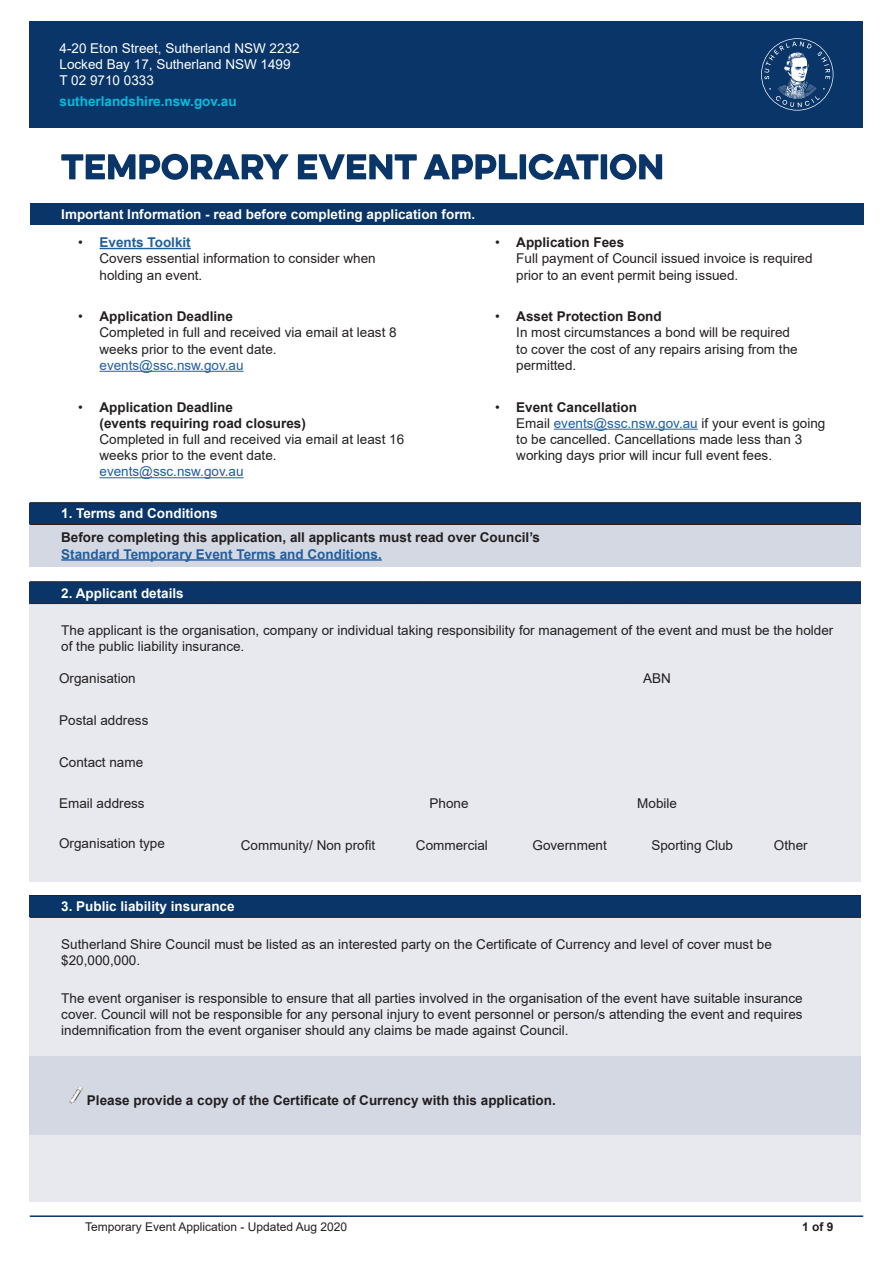
<style>
.page{position:relative;width:893px;height:1263px;background:#fff}
.page>*{position:absolute;margin:0;border:0;box-sizing:border-box;transform-origin:0 0}
.t1{font:13.5px/16.2px "Arial";color:#231f20}
.t2{font:700 13.5px/16.2px "Arial";color:#231f20}
.t3{font:700 13.5px "Arial";color:#fff}
.t4{font:13.5px/16.2px "Arial";color:#fff}
.t5{font:700 13.5px "Arial";color:#00bfdf}
.t6{font:12px "Arial";color:#231f20}
.t7{font:700 12px "Arial";color:#231f20}
.s1{font-weight:700}
.s2{font-weight:700;color:#215e9e}
.s3{color:#215e9e}
</style>
<div class="page">
<hr style="left:30px;top:1215px;width:833px;height:2px;background:#093569">
<div style="left:30px;top:21px;width:833px;height:107px;background:#093569"></div>
<svg style="left:761px;top:38px;width:72px;height:73px"></svg>
<svg style="left:61px;top:154px;width:601px;height:26px"></svg>
<div style="left:30px;top:203px;width:833px;height:21px;background:#093569"></div>
<hr style="left:100px;top:248px;width:91px;height:1px;background:#215e9e">
<hr style="left:100px;top:371px;width:144px;height:1px;background:#215e9e">
<hr style="left:100px;top:477px;width:144px;height:1px;background:#215e9e">
<hr style="left:554px;top:429px;width:144px;height:1px;background:#215e9e">
<div style="left:30px;top:581px;width:831px;height:301px;background:#e7e9ef"></div>
<div style="left:30px;top:582px;width:831px;height:21px;background:#093569"></div>
<svg style="left:30px;top:581px;width:29px;height:1px"></svg>
<hr style="left:59px;top:581px;width:104px;height:1px;background:#231f20">
<hr style="left:163px;top:581px;width:52px;height:1px;background:#231f20">
<hr style="left:215px;top:581px;width:208px;height:1px;background:#231f20">
<hr style="left:423px;top:581px;width:52px;height:1px;background:#231f20">
<hr style="left:475px;top:581px;width:156px;height:1px;background:#231f20">
<hr style="left:631px;top:581px;width:52px;height:1px;background:#231f20">
<hr style="left:683px;top:581px;width:178px;height:1px;background:#231f20">
<svg style="left:30px;top:603px;width:29px;height:1px"></svg>
<hr style="left:59px;top:603px;width:104px;height:1px;background:#231f20">
<hr style="left:163px;top:603px;width:52px;height:1px;background:#231f20">
<hr style="left:215px;top:603px;width:208px;height:1px;background:#231f20">
<hr style="left:423px;top:603px;width:52px;height:1px;background:#231f20">
<hr style="left:475px;top:603px;width:156px;height:1px;background:#231f20">
<hr style="left:631px;top:603px;width:52px;height:1px;background:#231f20">
<hr style="left:683px;top:603px;width:178px;height:1px;background:#231f20">
<div style="left:30px;top:895px;width:831px;height:306px;background:#e7e9ef"></div>
<div style="left:30px;top:895px;width:831px;height:22px;background:#093569"></div>
<div style="left:30px;top:1056px;width:831px;height:78px;background:#d3d8e3"></div>
<hr style="left:30px;top:895px;width:831px;height:1px;background:#231f20">
<hr style="left:30px;top:917px;width:831px;height:1px;background:#231f20">
<img style="left:69px;top:1086px;width:14px;height:19px">
<div style="left:30px;top:503px;width:831px;height:21px;background:#093569"></div>
<div style="left:30px;top:524px;width:831px;height:42px;background:#d3d8e3"></div>
<hr style="left:30px;top:502px;width:831px;height:1px;background:#231f20">
<hr style="left:30px;top:524px;width:831px;height:1px;background:#231f20">
<hr style="left:61px;top:559px;width:321px;height:2px;background:#215e9e">
<p class="t4" style="left:60px;top:40px;width:242px">4-20 Eton Street, Sutherland NSW 2232<br>Locked Bay 17, Sutherland NSW 1499<br>T 02 9710 0333</p>
<p class="t5" style="left:60px;top:91px;width:179px">sutherlandshire.nsw.gov.au</p>
<p class="t4" style="left:72px;top:48px;width:242px">4-20 Eton Street, Sutherland NSW 2232<br><span class="s1">Tel</span> 02 9710 0333</p>
<p class="t3" style="left:61px;top:204px;width:416px">Important Information - read before completing application form.</p>
<p class="t1" style="left:100px;top:234px;width:278px;text-indent:-21px">• <span class="s2">Events Toolkit<br></span>Covers essential information to consider when holding an event.</p>
<p class="t1" style="left:100px;top:308px;width:299px;text-indent:-21px">• <span class="s1">Application Deadline<br></span>Completed in full and received via email at least 8 weeks prior to the event date. <span class="s3">events@ssc.nsw.gov.au</span></p>
<p class="t1" style="left:100px;top:399px;width:306px;text-indent:-21px">• <span class="s1">Application Deadline<br>(events requiring road closures)<br></span>Completed in full and received via email at least 16 weeks prior to the event date. <span class="s3">events@ssc.nsw.gov.au</span></p>
<p class="t1" style="left:516px;top:234px;width:298px;text-indent:-21px">• <span class="s1">Application Fees<br></span>Full payment of Council issued invoice is required prior to an event permit being issued.</p>
<p class="t1" style="left:516px;top:308px;width:283px;text-indent:-21px">• <span class="s1">Asset Protection Bond<br></span>In most circumstances a bond will be required to cover the cost of any repairs arising from the permitted.</p>
<p class="t1" style="left:516px;top:399px;width:311px;text-indent:-21px">• <span class="s1">Event Cancellation<br></span>Email <span class="s3">events@ssc.nsw.gov.au</span> if your event is going to be cancelled. Cancellations made less than 3 working days prior will incur full event fees.</p>
<p class="t3" style="left:61px;top:504px;width:158px">1. Terms and Conditions</p>
<p class="t2" style="left:61px;top:530px;width:480px">Before completing this application, all applicants must read over Council’s<br><span class="s3">Standard Temporary Event Terms and Conditions.</span></p>
<p class="t3" style="left:61px;top:583px;width:124px">2. Applicant details</p>
<p class="t1" style="left:61px;top:622px;width:774px">The applicant is the organisation, company or individual taking responsibility for management of the event and must be the holder of the public liability insurance.</p>
<p class="t1" style="left:59px;top:670px;width:78px">Organisation</p>
<p class="t1" style="left:643px;top:670px;width:29px">ABN</p>
<p class="t1" style="left:59px;top:712px;width:91px">Postal address</p>
<p class="t1" style="left:59px;top:754px;width:86px">Contact name</p>
<p class="t1" style="left:59px;top:795px;width:87px">Email address</p>
<p class="t1" style="left:430px;top:795px;width:41px">Phone</p>
<p class="t1" style="left:637px;top:795px;width:41px">Mobile</p>
<p class="t1" style="left:59px;top:835px;width:107px">Organisation type</p>
<p class="t1" style="left:241px;top:837px;width:136px">Community/ Non profit</p>
<p class="t1" style="left:416px;top:837px;width:73px">Commercial</p>
<p class="t1" style="left:532px;top:837px;width:76px">Government</p>
<p class="t1" style="left:651px;top:837px;width:83px">Sporting Club</p>
<p class="t1" style="left:774px;top:837px;width:35px">Other</p>
<p class="t3" style="left:61px;top:897px;width:175px">3. Public liability insurance</p>
<p class="t1" style="left:61px;top:936px;width:712px">Sutherland Shire Council must be listed as an interested party on the Certificate of Currency and level of cover must be $20,000,000.</p>
<p class="t1" style="left:61px;top:989px;width:743px;text-align:justify">The event organiser is responsible to ensure that all parties involved in the organisation of the event have suitable insurance cover. Council will not be responsible for any personal injury to event personnel or person/s attending the event and requires indemnification from the event organiser should any claims be made against Council.</p>
<p class="t2" style="left:87px;top:1092px;width:470px">Please provide a copy of the Certificate of Currency with this application.</p>
<p class="t6" style="left:85px;top:1219px;width:264px">Temporary Event Application - Updated Aug 2020</p>
<p class="t7" style="left:802px;top:1219px;width:33px">1 of 9</p>
</div>
